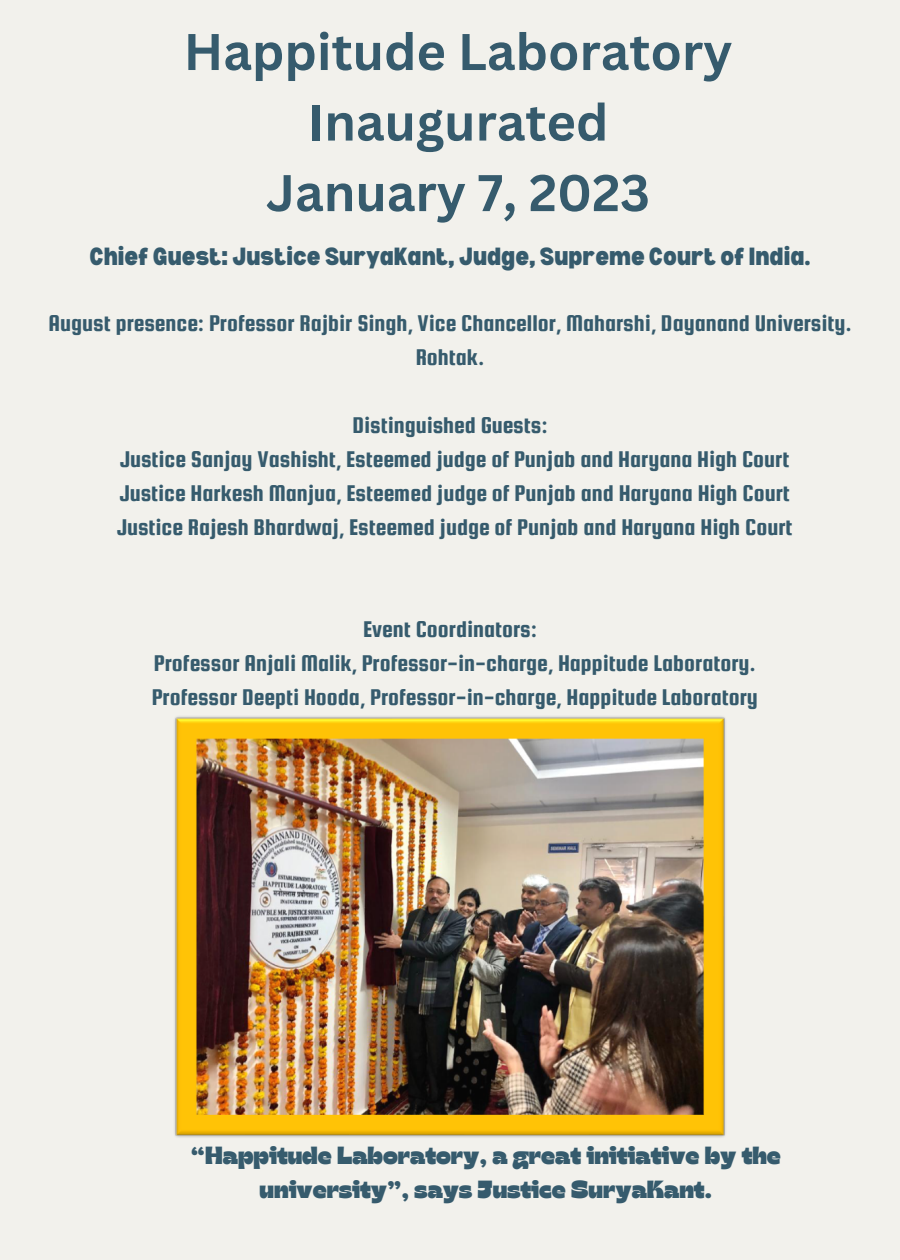
<style>
.page{position:relative;width:900px;height:1260px;background:#f2f1ec}
.page>*{position:absolute;margin:0;border:0;box-sizing:border-box;transform-origin:0 0}
.t1{font:700 50.38px/70.6px "Canva Sans";color:#365b6d;text-align:center}
.t2{font:24.81px/34.6px "Gulfs Display";color:#365b6d;text-align:center}
.t3{font:24.31px/34px "Squada One";color:#365b6d;text-align:center}
.t4{font:900 semi-condensed 24.31px "Bernoru";color:#365b6d}
</style>
<div class="page">
<img style="left:174px;top:716px;width:552px;height:422px">
<p class="t1" style="left:184px;top:15px;width:550px">Happitude Laboratory<br>Inaugurated<br>January 7, 2023</p>
<h1 class="t4" style="left:89px;top:242px;width:723px">Chief Guest: Justice SuryaKant, Judge, Supreme Court of India.</h1>
<h2 class="t3" style="left:48px;top:306px;width:805px">August presence: Professor Rajbir Singh, Vice Chancellor, Maharshi, Dayanand University.<br>Rohtak.</h2>
<p class="t3" style="left:352px;top:408px;width:197px">Distinguished Guests:</p>
<p class="t3" style="left:120px;top:442px;width:671px">Justice Sanjay Vashisht, Esteemed judge of Punjab and Haryana High Court</p>
<p class="t3" style="left:120px;top:476px;width:672px">Justice Harkesh Manjua, Esteemed judge of Punjab and Haryana High Court</p>
<p class="t3" style="left:117px;top:510px;width:677px">Justice Rajesh Bhardwaj, Esteemed judge of Punjab and Haryana High Court</p>
<p class="t3" style="left:363px;top:612px;width:175px">Event Coordinators:</p>
<p class="t3" style="left:154px;top:646px;width:603px">Professor Anjali Malik, Professor-in-charge, Happitude Laboratory.</p>
<p class="t3" style="left:152px;top:680px;width:608px">Professor Deepti Hooda, Professor-in-charge, Happitude Laboratory</p>
<p class="t2" style="left:191px;top:1137px;width:591px">“Happitude Laboratory, a great initiative by the university”, says Justice SuryaKant.</p>
</div>
